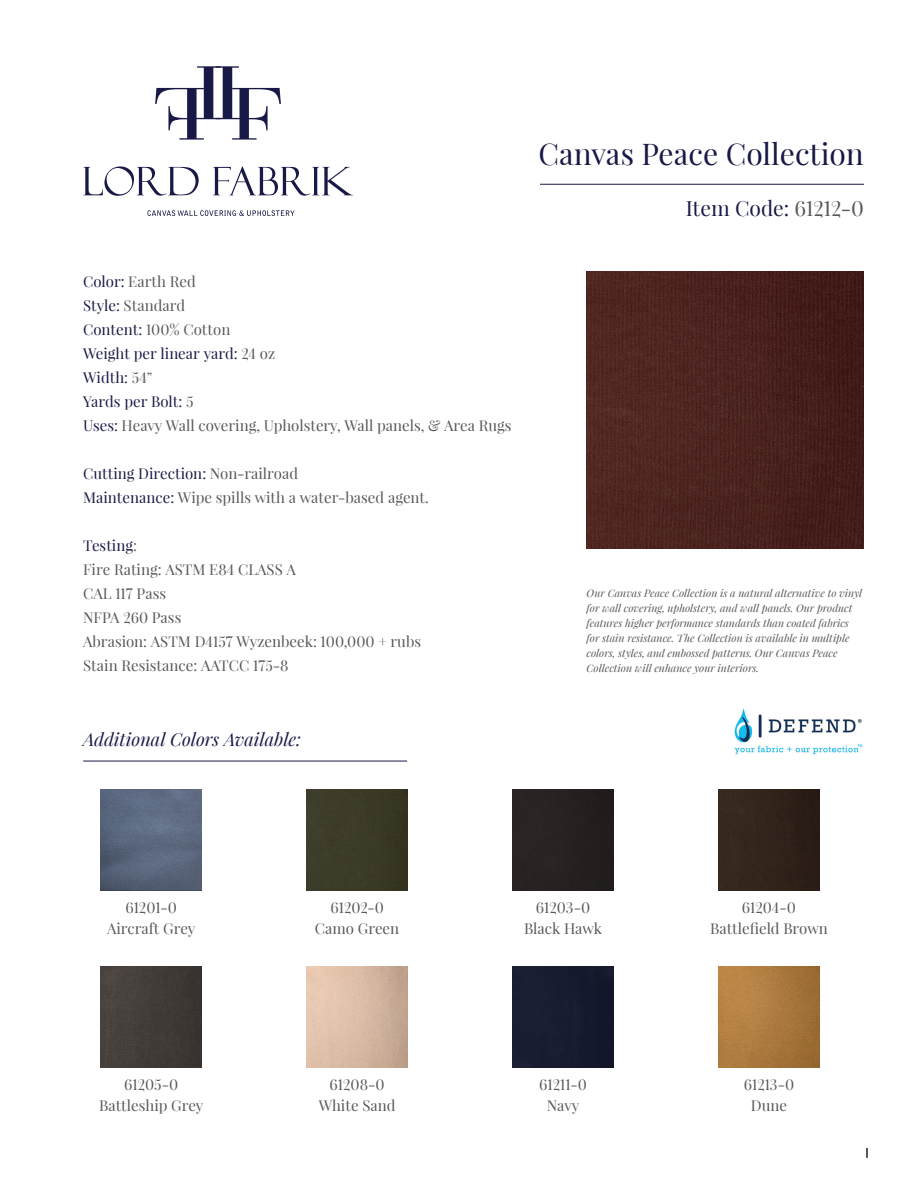
<style>
.page{position:relative;width:918px;height:1188px;background:#fff}
.page>*{position:absolute;margin:0;border:0;box-sizing:border-box;transform-origin:0 0}
.t1{font:30px "Playfair Display";color:#181946}
.t2{font:21px "Playfair Display";color:#181946}
.t3{font:italic 18px "Playfair Display";color:#181946}
.t4{font:15px "Playfair Display";color:#57585a}
.t5{font:15px "Playfair Display";color:#181946}
.t6{font:italic 10.5px/15px "Playfair Display";color:#57585a}
.s1{color:#181946}
.s2{color:#57585a}
</style>
<div class="page">
<svg style="left:147px;top:210px;width:148px;height:6px"></svg>
<svg style="left:83px;top:166px;width:116px;height:30px"></svg>
<svg style="left:213px;top:166px;width:140px;height:30px"></svg>
<svg style="left:155px;top:66px;width:126px;height:74px"></svg>
<img style="left:587px;top:271px;width:277px;height:277px">
<hr style="left:540px;top:184px;width:324px;height:1px;background:#181946">
<hr style="left:83px;top:761px;width:324px;height:1px;background:#181946">
<img style="left:734px;top:708px;width:129px;height:47px">
<img style="left:100px;top:789px;width:102px;height:102px">
<img style="left:100px;top:966px;width:102px;height:102px">
<div style="left:512px;top:789px;width:102px;height:102px;background:#272221"></div>
<div style="left:512px;top:966px;width:102px;height:102px;background:#171c30"></div>
<div style="left:306px;top:789px;width:102px;height:102px;background:#3c3b28"></div>
<img style="left:306px;top:966px;width:102px;height:102px">
<img style="left:718px;top:789px;width:102px;height:102px">
<img style="left:718px;top:966px;width:102px;height:102px">
<p class="t4" style="left:83px;top:271px;width:114px"><span class="s1">Color:</span> Earth Red</p>
<p class="t4" style="left:83px;top:295px;width:104px"><span class="s1">Style:</span> Standard</p>
<p class="t4" style="left:83px;top:319px;width:149px"><span class="s1">Content:</span> 100% Cotton</p>
<p class="t5" style="left:83px;top:343px;width:193px">Weight per linear yard: <span class="s2">24 oz</span></p>
<p class="t5" style="left:83px;top:367px;width:71px">Width: <span class="s2">54”</span></p>
<p class="t5" style="left:83px;top:391px;width:112px">Yards per Bolt: <span class="s2">5</span></p>
<p class="t4" style="left:83px;top:415px;width:430px"><span class="s1">Uses:</span> Heavy Wall covering, Upholstery, Wall panels, &amp; Area Rugs</p>
<p class="t5" style="left:83px;top:463px;width:217px">Cutting Direction: <span class="s2">Non-railroad</span></p>
<p class="t4" style="left:83px;top:487px;width:347px"><span class="s1">Maintenance:</span> Wipe spills with a water-based agent.</p>
<p class="t5" style="left:83px;top:535px;width:55px">Testing<span class="s2">:</span></p>
<p class="t4" style="left:83px;top:559px;width:214px">Fire Rating: ASTM E84 CLASS A</p>
<p class="t4" style="left:83px;top:583px;width:84px">CAL 117 Pass</p>
<p class="t4" style="left:83px;top:607px;width:100px">NFPA 260 Pass</p>
<p class="t4" style="left:83px;top:631px;width:340px">Abrasion: ASTM D4157 Wyzenbeek: 100,000 + rubs</p>
<p class="t4" style="left:83px;top:655px;width:207px">Stain Resistance: AATCC 175-8</p>
<p class="t3" style="left:83px;top:727px;width:220px">Additional Colors Available:</p>
<p class="t1" style="left:539px;top:133px;width:327px">Canvas Peace Collection</p>
<p class="t2" style="left:686px;top:194px;width:180px">Item Code: <span class="s2">61212-0</span></p>
<p class="t6" style="left:587px;top:585px;width:277px">Our Canvas Peace Collection is a natural alternative to vinyl for wall covering, upholstery, and wall panels. Our product features higher performance standards than coated fabrics for stain resistance. The Collection is available in multiple colors, styles, and embossed patterns. Our Canvas Peace Collection will enhance your interiors.</p>
<p class="t4" style="left:125px;top:897px;width:53px">61201-0</p>
<p class="t4" style="left:107px;top:918px;width:90px">Aircraft Grey</p>
<p class="t4" style="left:124px;top:1074px;width:56px">61205-0</p>
<p class="t4" style="left:99px;top:1095px;width:106px">Battleship Grey</p>
<p class="t4" style="left:330px;top:897px;width:55px">61202-0</p>
<p class="t4" style="left:315px;top:918px;width:86px">Camo Green</p>
<p class="t4" style="left:330px;top:1074px;width:57px">61208-0</p>
<p class="t4" style="left:319px;top:1095px;width:78px">White Sand</p>
<p class="t4" style="left:536px;top:897px;width:56px">61203-0</p>
<p class="t4" style="left:524px;top:918px;width:80px">Black Hawk</p>
<p class="t4" style="left:539px;top:1074px;width:49px">61211-0</p>
<p class="t4" style="left:547px;top:1095px;width:34px">Navy</p>
<p class="t4" style="left:742px;top:897px;width:56px">61204-0</p>
<p class="t4" style="left:710px;top:918px;width:119px">Battlefield Brown</p>
<p class="t4" style="left:744px;top:1074px;width:52px">61213-0</p>
<p class="t4" style="left:751px;top:1095px;width:38px">Dune</p>
</div>
